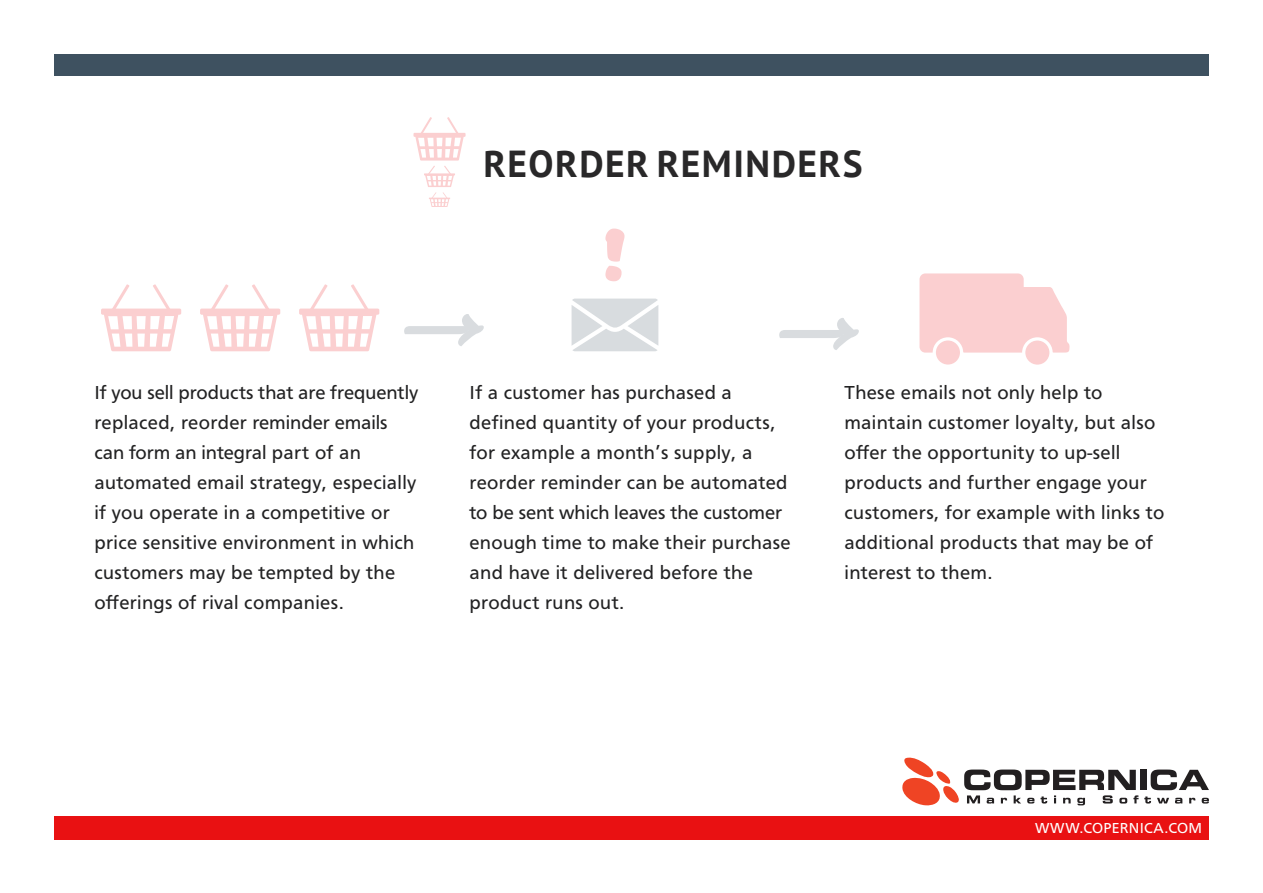
<style>
.page{position:relative;width:1263px;height:893px;background:#fff}
.page>*{position:absolute;margin:0;border:0;box-sizing:border-box;transform-origin:0 0}
.t1{font:700 37.5px "PT Sans";letter-spacing:.04em;color:#292829}
.t2{font:19.5px/30px "Carto Gothic Std";letter-spacing:.015em;color:#222223}
.t3{font:15px "Carto Gothic Std";letter-spacing:.02em;color:#fff}
</style>
<div class="page">
<div style="left:54px;top:816px;width:1155px;height:24px;background:#e91112"></div>
<div style="left:54px;top:54px;width:1155px;height:22px;background:#3e5160"></div>
<svg style="left:1144px;top:796px;width:7px;height:7px"></svg>
<svg style="left:1157px;top:798px;width:12px;height:5px"></svg>
<svg style="left:1175px;top:798px;width:7px;height:5px"></svg>
<svg style="left:1189px;top:798px;width:6px;height:5px"></svg>
<svg style="left:1202px;top:798px;width:7px;height:5px"></svg>
<svg style="left:902px;top:757px;width:236px;height:49px"></svg>
<div style="left:1140px;top:770px;width:6px;height:20px;background:#221f20"></div>
<svg style="left:1151px;top:769px;width:58px;height:21px"></svg>
<div style="left:101px;top:309px;width:80px;height:6px;background:#fbcfd0;border-radius:2px"></div>
<svg style="left:103px;top:284px;width:76px;height:67px"></svg>
<div style="left:200px;top:309px;width:80px;height:6px;background:#fbcfd0;border-radius:2px"></div>
<svg style="left:203px;top:284px;width:75px;height:67px"></svg>
<div style="left:299px;top:309px;width:80px;height:6px;background:#fbcfd0;border-radius:2px"></div>
<svg style="left:302px;top:284px;width:75px;height:67px"></svg>
<svg style="left:415px;top:117px;width:49px;height:90px"></svg>
<svg style="left:571px;top:299px;width:87px;height:52px"></svg>
<svg style="left:605px;top:229px;width:19px;height:52px"></svg>
<svg style="left:404px;top:314px;width:80px;height:32px"></svg>
<svg style="left:779px;top:318px;width:80px;height:32px"></svg>
<div style="left:1025px;top:341px;width:24px;height:24px;background:#fbcfd0;border-radius:50%"></div>
<svg style="left:919px;top:273px;width:151px;height:80px"></svg>
<div style="left:936px;top:340px;width:24px;height:25px;background:#fbcfd0;border-radius:50%"></div>
<h1 class="t1" style="left:483px;top:139px;width:381px">REORDER REMINDERS</h1>
<p class="t2" style="left:94px;top:378px;width:325px">If you sell products that are frequently replaced, reorder reminder emails can form an integral part of an automated email strategy, especially if you operate in a competitive or price sensitive environment in which customers may be tempted by the offerings of rival companies.</p>
<p class="t2" style="left:469px;top:377px;width:323px">If a customer has purchased a defined quantity of your products, for example a month’s supply, a reorder reminder can be automated to be sent which leaves the customer enough time to make their purchase and have it delivered before the product runs out.</p>
<p class="t2" style="left:844px;top:377px;width:321px">These emails not only help to maintain customer loyalty, but also offer the opportunity to up-sell products and further engage your customers, for example with links to additional products that may be of interest to them.</p>
<p class="t3" style="left:1035px;top:820px;width:169px">www.copernica.com</p>
</div>
